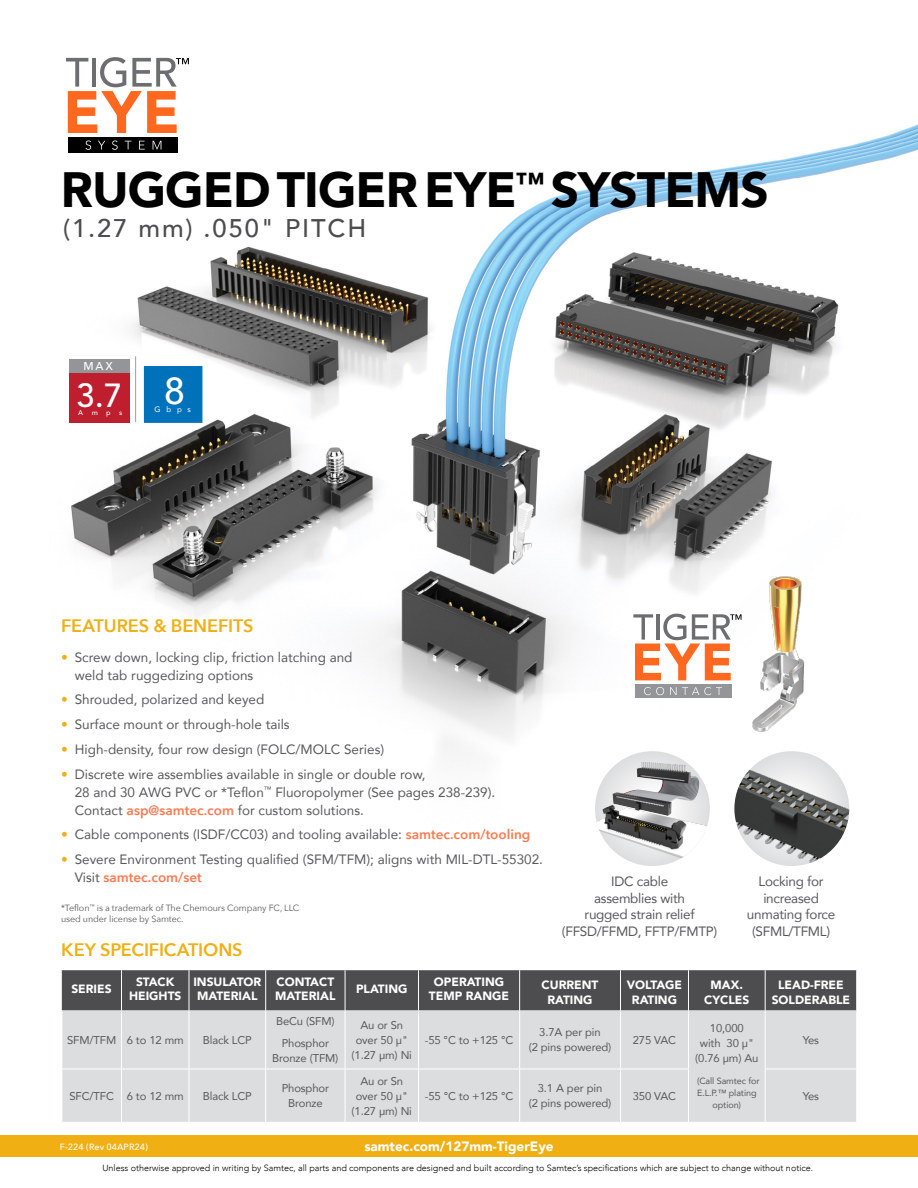
<style>
.page{position:relative;width:918px;height:1188px;background:#fff}
.page>*{position:absolute;margin:0;border:0;box-sizing:border-box;transform-origin:0 0}
.t1{font:900 49.5px "Avenir";letter-spacing:-.02em;color:#000}
.t2{font:500 37.35px "Avenir";color:#fff}
.t3{font:500 33.15px "Avenir";color:#fff}
.t4{font:500 25.5px "Avenir";letter-spacing:.075em;color:#4d4d4f}
.t5{font:600 18px "Avenir Next";letter-spacing:-.005em;color:#f0af13}
.t6{font:13.5px/18px "Avenir";color:#58595b}
.t7{font:13.5px/16.5px "Avenir";letter-spacing:-.02em;color:#58595b;text-align:center}
.t8{font:900 13.5px "Avenir";color:#fff}
.t9{font:600 13.5px "Avenir Next";color:#ff784d}
.t10{font:900 12px/14.4px "Avenir";color:#fff;text-align:center}
.t11{font:11.25px/15px "Avenir";letter-spacing:-.01em;color:#58595b;text-align:center}
.t12{font:500 11.25px "Avenir Next";color:#fff}
.t13{font:300 9px "Avenir";color:#000}
.t14{font:9px/10.8px "Avenir Next";letter-spacing:-.01em;color:#58595b}
.t15{font:9px/12px "Avenir";letter-spacing:-.01em;color:#58595b;text-align:center}
.t16{font:500 9px "Avenir Next";color:#fff}
.t17{font:7.8px "Avenir";color:#fff}
.t18{font:500 7.05px "Avenir Next";color:#fff}
.s1{font-family:"Avenir Next";color:#f0af13}
.s2{font-family:"Avenir Next";font-weight:600;color:#ff784d}
.s3{font-family:"Avenir";font-weight:400;color:#58595b}
</style>
<div class="page">
<img style="left:68px;top:124px;width:850px;height:742px">
<svg style="left:595px;top:751px;width:115px;height:115px;background:#afafb0"></svg>
<img style="left:637px;top:762px;width:25px;height:30px">
<img style="left:734px;top:751px;width:115px;height:115px;border-radius:57px">
<div style="left:62px;top:970px;width:794px;height:41px;background:#4d4d4f"></div>
<div style="left:62px;top:1011px;width:794px;height:111px;background:#dcddde"></div>
<hr style="left:122px;top:1069px;width:67px;height:1px;background:#fff">
<hr style="left:189px;top:1069px;width:76px;height:1px;background:#fff">
<hr style="left:345px;top:1069px;width:73px;height:1px;background:#fff">
<hr style="left:419px;top:1069px;width:100px;height:1px;background:#fff">
<hr style="left:766px;top:1069px;width:90px;height:1px;background:#fff">
<hr style="left:121px;top:970px;width:1px;height:41px;background:#fff">
<hr style="left:189px;top:970px;width:1px;height:41px;background:#fff">
<hr style="left:265px;top:970px;width:1px;height:41px;background:#fff">
<hr style="left:345px;top:970px;width:1px;height:41px;background:#fff">
<hr style="left:418px;top:970px;width:1px;height:41px;background:#fff">
<hr style="left:519px;top:970px;width:1px;height:41px;background:#fff">
<hr style="left:620px;top:970px;width:1px;height:41px;background:#fff">
<hr style="left:688px;top:970px;width:1px;height:41px;background:#fff">
<hr style="left:765px;top:970px;width:1px;height:41px;background:#fff">
<hr style="left:121px;top:1011px;width:1px;height:58px;background:#fff">
<hr style="left:189px;top:1011px;width:1px;height:58px;background:#fff">
<hr style="left:418px;top:1011px;width:1px;height:58px;background:#fff">
<hr style="left:519px;top:1011px;width:1px;height:58px;background:#fff">
<hr style="left:620px;top:1011px;width:1px;height:58px;background:#fff">
<hr style="left:688px;top:1011px;width:1px;height:58px;background:#fff">
<hr style="left:765px;top:1011px;width:1px;height:58px;background:#fff">
<hr style="left:121px;top:1069px;width:1px;height:53px;background:#fff">
<hr style="left:189px;top:1069px;width:1px;height:53px;background:#fff">
<hr style="left:418px;top:1069px;width:1px;height:53px;background:#fff">
<hr style="left:519px;top:1069px;width:1px;height:53px;background:#fff">
<hr style="left:620px;top:1069px;width:1px;height:53px;background:#fff">
<hr style="left:688px;top:1069px;width:1px;height:53px;background:#fff">
<hr style="left:765px;top:1069px;width:1px;height:53px;background:#fff">
<hr style="left:61px;top:1069px;width:61px;height:1px;background:#fff">
<hr style="left:265px;top:1011px;width:1px;height:58px;background:#fff">
<hr style="left:345px;top:1011px;width:1px;height:58px;background:#fff">
<hr style="left:265px;top:1069px;width:1px;height:53px;background:#fff">
<hr style="left:345px;top:1069px;width:1px;height:53px;background:#fff">
<hr style="left:519px;top:1069px;width:101px;height:1px;background:#fff">
<hr style="left:620px;top:1069px;width:69px;height:1px;background:#fff">
<hr style="left:265px;top:1069px;width:80px;height:1px;background:#fff">
<svg style="left:917px;top:147px;width:1px;height:12px"></svg>
<div style="left:0;top:1135px;width:918px;height:22px;background:#f0af13"></div>
<img style="left:749px;top:572px;width:65px;height:164px">
<div style="left:635px;top:684px;width:97px;height:14px;background:#939598"></div>
<svg style="left:633px;top:614px;width:109px;height:66px"></svg>
<svg style="left:644px;top:687px;width:20px;height:8px"></svg>
<svg style="left:670px;top:687px;width:52px;height:8px"></svg>
<div style="left:68px;top:137px;width:110px;height:15px;background:#000"></div>
<svg style="left:66px;top:57px;width:123px;height:76px"></svg>
<svg style="left:86px;top:141px;width:5px;height:9px"></svg>
<svg style="left:98px;top:141px;width:7px;height:9px"></svg>
<svg style="left:112px;top:141px;width:6px;height:9px"></svg>
<svg style="left:125px;top:141px;width:7px;height:9px"></svg>
<svg style="left:139px;top:141px;width:6px;height:9px"></svg>
<svg style="left:153px;top:141px;width:8px;height:9px"></svg>
<hr style="left:135px;top:356px;width:1px;height:66px;background:#a7a9ac">
<div style="left:144px;top:366px;width:58px;height:57px;background:#0072bc"></div>
<div style="left:69px;top:374px;width:60px;height:49px;background:#be1e2d"></div>
<div style="left:69px;top:359px;width:60px;height:14px;background:#939598"></div>
<h1 class="t1" style="left:61px;top:147px;width:709px">RUGGED TIGER EYE<sup>™</sup> SYSTEMS</h1>
<h3 class="t4" style="left:63px;top:206px;width:305px">(1.27 mm) .050" PITCH</h3>
<p class="t12" style="left:83px;top:357px;width:31px">MAX</p>
<h3 class="t3" style="left:76px;top:367px;width:48px">3.7</h3>
<p class="t18" style="left:78px;top:406px;width:45px">Amps</p>
<h2 class="t2" style="left:164px;top:358px;width:22px">8</h2>
<p class="t17" style="left:155px;top:403px;width:38px">Gbps</p>
<h3 class="t5" style="left:61px;top:610px;width:194px">FEATURES &amp; BENEFITS</h3>
<p class="t6" style="left:75px;top:647px;width:279px;text-indent:-14px"><span class="s1">•</span> Screw down, locking clip, friction latching and weld tab ruggedizing options</p>
<p class="t6" style="left:61px;top:690px;width:205px"><span class="s1">•</span> Shrouded, polarized and keyed</p>
<p class="t6" style="left:61px;top:715px;width:230px"><span class="s1">•</span> Surface mount or through-hole tails</p>
<p class="t6" style="left:61px;top:740px;width:324px"><span class="s1">•</span> High-density, four row design (FOLC/MOLC Series)</p>
<p class="t6" style="left:75px;top:764px;width:422px;text-indent:-14px"><span class="s1">•</span> Discrete wire assemblies available in single or double row,<br>28 and 30 AWG PVC or *Teflon<sup>™</sup> Fluoropolymer (See pages 238-239).<br>Contact <span class="s2">asp@samtec.com</span> for custom solutions.</p>
<p class="t6" style="left:61px;top:825px;width:471px"><span class="s1">•</span> Cable components (ISDF/CC03) and tooling available: <span class="s2">samtec.com/tooling</span></p>
<p class="t6" style="left:61px;top:850px;width:483px"><span class="s1">•</span> Severe Environment Testing qualified (SFM/TFM); aligns with MIL-DTL-55302.</p>
<p class="t9" style="left:75px;top:866px;width:129px"><span class="s3">Visit</span> samtec.com/set</p>
<p class="t7" style="left:562px;top:873px;width:157px">IDC cable<br>assemblies with<br>rugged strain relief (FFSD/FFMD, FFTP/FMTP)</p>
<h3 class="t5" style="left:61px;top:935px;width:183px">KEY SPECIFICATIONS</h3>
<p class="t14" style="left:61px;top:902px;width:240px">*Teflon<sup>™</sup> is a trademark of The Chemours Company FC, LLC used under license by Samtec.</p>
<p class="t7" style="left:747px;top:873px;width:90px">Locking for increased unmating force (SFML/TFML)</p>
<p class="t10" style="left:71px;top:982px;width:42px">SERIES</p>
<p class="t10" style="left:129px;top:974px;width:54px">STACK<br>HEIGHTS</p>
<p class="t10" style="left:193px;top:974px;width:69px">INSULATOR<br>MATERIAL</p>
<p class="t10" style="left:275px;top:974px;width:62px;text-align:left">CONTACT<br>MATERIAL</p>
<p class="t10" style="left:356px;top:982px;width:53px">PLATING</p>
<p class="t10" style="left:429px;top:974px;width:82px">OPERATING<br>TEMP RANGE</p>
<p class="t10" style="left:542px;top:977px;width:58px">CURRENT<br>RATING</p>
<p class="t10" style="left:627px;top:977px;width:57px">VOLTAGE<br>RATING</p>
<p class="t10" style="left:704px;top:977px;width:47px">MAX.<br>CYCLES</p>
<p class="t10" style="left:772px;top:977px;width:80px">LEAD-FREE<br>SOLDERABLE</p>
<p class="t11" style="left:67px;top:1032px;width:118px">SFM/TFM 6 to 12 mm</p>
<p class="t11" style="left:203px;top:1032px;width:51px">Black LCP</p>
<p class="t11" style="left:276px;top:1010px;width:60px;line-height:21.8px">BeCu (SFM)<br>Phosphor</p>
<p class="t11" style="left:272px;top:1050px;width:68px">Bronze (TFM)</p>
<p class="t11" style="left:352px;top:1017px;width:62px">Au or Sn over 50 µ" (1.27 µm) Ni</p>
<p class="t11" style="left:425px;top:1032px;width:90px">-55 °C to +125 °C</p>
<p class="t11" style="left:529px;top:1024px;width:84px">3.7A per pin<br>(2 pins powered)</p>
<p class="t11" style="left:633px;top:1032px;width:45px">275 VAC</p>
<p class="t11" style="left:695px;top:1021px;width:65px">10,000<br>with 30 µ" (0.76 µm) Au</p>
<p class="t15" style="left:697px;top:1075px;width:64px">(Call Samtec for<br>E.L.P.™ plating option)</p>
<p class="t11" style="left:803px;top:1032px;width:18px">Yes</p>
<p class="t11" style="left:69px;top:1088px;width:116px">SFC/TFC 6 to 12 mm</p>
<p class="t11" style="left:203px;top:1088px;width:51px">Black LCP</p>
<p class="t11" style="left:282px;top:1080px;width:49px">Phosphor<br>Bronze</p>
<p class="t11" style="left:352px;top:1073px;width:62px">Au or Sn over 50 µ" (1.27 µm) Ni</p>
<p class="t11" style="left:425px;top:1088px;width:90px">-55 °C to +125 °C</p>
<p class="t11" style="left:529px;top:1080px;width:84px">3.1 A per pin<br>(2 pins powered)</p>
<p class="t11" style="left:633px;top:1088px;width:45px">350 VAC</p>
<p class="t11" style="left:803px;top:1088px;width:18px">Yes</p>
<p class="t16" style="left:60px;top:1139px;width:90px">F-224 (Rev 04APR24)</p>
<p class="t8" style="left:364px;top:1135px;width:191px">samtec.com/127mm-TigerEye</p>
<p class="t13" style="left:102px;top:1162px;width:712px">Unless otherwise approved in writing by Samtec, all parts and components are designed and built according to Samtec’s specifications which are subject to change without notice.</p>
</div>
